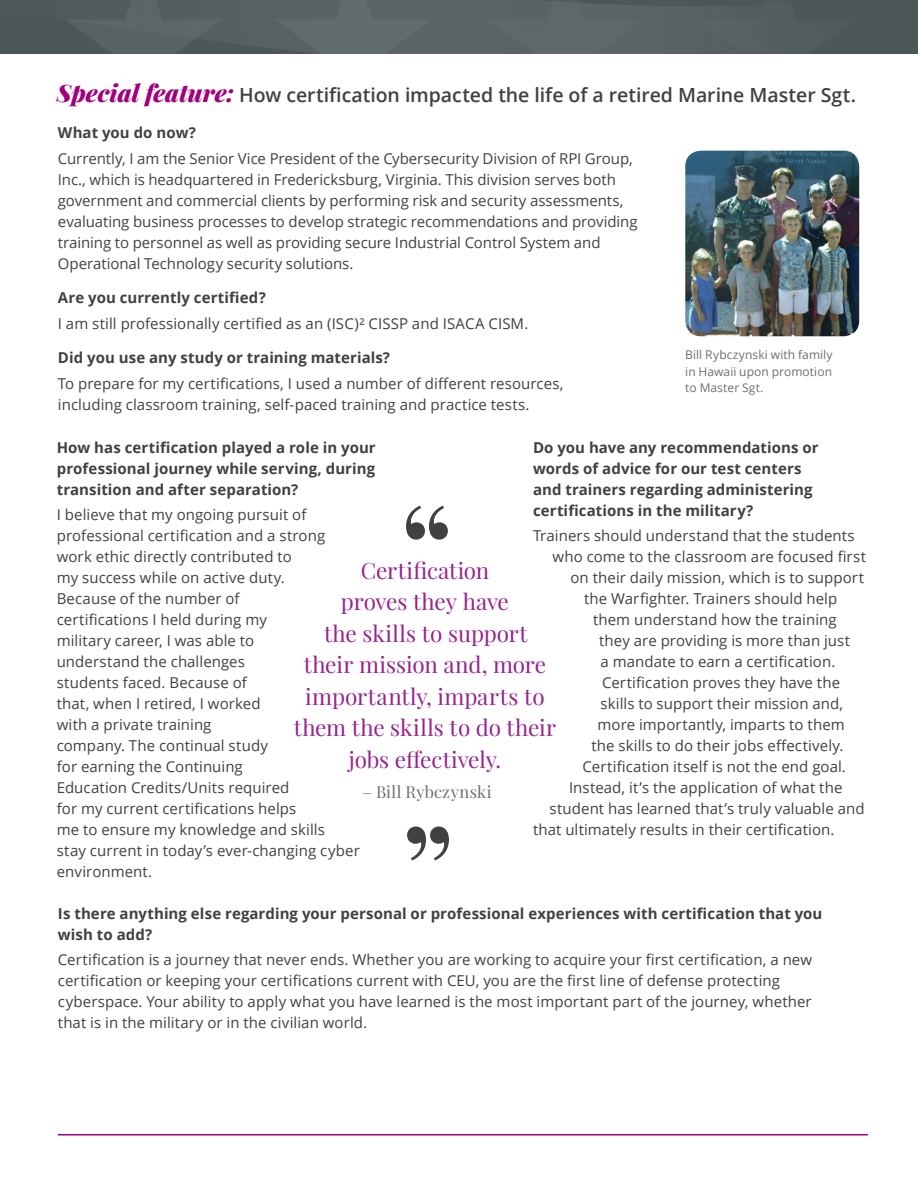
<style>
.page{position:relative;width:918px;height:1188px;background:#fff}
.page>*{position:absolute;margin:0;border:0;box-sizing:border-box;transform-origin:0 0}
.t1{font:22.5px/31.5px "Playfair Display";color:#97238d;text-align:center}
.t2{font:600 19.5px "Open Sans";letter-spacing:-.005em;color:#414042}
.t3{font:16.5px "Playfair Display";letter-spacing:.015em;color:#6d6e71}
.t4{font:15px/21px "Open Sans";letter-spacing:.005em;color:#414042}
.t5{font:700 15px/21px "Open Sans";letter-spacing:.005em;color:#414042}
.t6{font:12px/16.5px "Open Sans";letter-spacing:.005em;color:#6d6e71;text-align:justify}
.s1{font-family:"Playfair Display";font-weight:900;font-style:italic;font-size:24px;color:#a0007d}
</style>
<div class="page">
<hr style="left:58px;top:1134px;width:810px;height:2px;background:#a0007d">
<svg style="left:406px;top:506px;width:42px;height:34px"></svg>
<svg style="left:407px;top:827px;width:42px;height:34px"></svg>
<img style="left:685px;top:151px;width:174px;height:185px">
<svg style="left:0;top:0;width:918px;height:54px;background:#566062"></svg>
<h2 class="t2" style="left:57px;top:82px;width:801px"><span class="s1">Special feature:</span> How certification impacted the life of a retired Marine Master Sgt.</h2>
<p class="t5" style="left:58px;top:122px;width:140px">What you do now?</p>
<p class="t4" style="left:58px;top:147px;width:581px">Currently, I am the Senior Vice President of the Cybersecurity Division of RPI Group, Inc., which is headquartered in Fredericksburg, Virginia. This division serves both government and commercial clients by performing risk and security assessments, evaluating business processes to develop strategic recommendations and providing training to personnel as well as providing secure Industrial Control System and Operational Technology security solutions.</p>
<p class="t5" style="left:58px;top:287px;width:209px">Are you currently certified?</p>
<p class="t4" style="left:58px;top:312px;width:472px">I am still professionally certified as an (ISC)² CISSP and ISACA CISM.</p>
<p class="t5" style="left:58px;top:347px;width:334px">Did you use any study or training materials?</p>
<p class="t4" style="left:58px;top:372px;width:507px">To prepare for my certifications, I used a number of different resources, including classroom training, self-paced training and practice tests.</p>
<p class="t5" style="left:533px;top:436px;width:287px">Do you have any recommendations or words of advice for our test centers and trainers regarding administering certifications in the military?</p>
<p class="t4" style="left:533px;top:525px;width:323px">Trainers should understand that the students</p>
<p class="t4" style="left:553px;top:546px;width:315px">who come to the classroom are focused first</p>
<p class="t4" style="left:571px;top:567px;width:295px">on their daily mission, which is to support</p>
<p class="t4" style="left:584px;top:588px;width:255px">the Warfighter. Trainers should help</p>
<p class="t4" style="left:593px;top:609px;width:245px">them understand how the training</p>
<p class="t4" style="left:599px;top:630px;width:253px">they are providing is more than just</p>
<p class="t4" style="left:601px;top:651px;width:236px">a mandate to earn a certification.</p>
<p class="t4" style="left:602px;top:672px;width:240px">Certification proves they have the</p>
<p class="t4" style="left:601px;top:693px;width:244px">skills to support their mission and,</p>
<p class="t4" style="left:598px;top:714px;width:249px">more importantly, imparts to them</p>
<p class="t4" style="left:592px;top:735px;width:254px">the skills to do their jobs effectively.</p>
<p class="t4" style="left:583px;top:756px;width:265px">Certification itself is not the end goal.</p>
<p class="t4" style="left:569px;top:777px;width:275px">Instead, it’s the application of what the</p>
<p class="t4" style="left:550px;top:798px;width:317px">student has learned that’s truly valuable and</p>
<p class="t4" style="left:533px;top:819px;width:303px">that ultimately results in their certification.</p>
<p class="t6" style="left:685px;top:346px;width:149px">Bill Rybczynski with family in Hawaii upon promotion to Master Sgt.</p>
<p class="t5" style="left:57px;top:436px;width:321px;text-align:justify">How has certification played a role in your professional journey while serving, during transition and after separation?</p>
<p class="t4" style="left:57px;top:504px;width:305px">I believe that my ongoing pursuit of professional certification and a strong work ethic directly contributed to<br>my success while on active duty.<br>Because of the number of<br>certifications I held during my<br>military career, I was able to<br>understand the challenges<br>students faced. Because of<br>that, when I retired, I worked<br>with a private training<br>company. The continual study<br>for earning the Continuing<br>Education Credits/Units required<br>for my current certifications helps<br>me to ensure my knowledge and skills<br>stay current in today’s ever-changing cyber environment.</p>
<h1 class="t1" style="left:294px;top:554px;width:264px">Certification<br>proves they have<br>the skills to support<br>their mission and, more importantly, imparts to them the skills to do their jobs effectively.</h1>
<p class="t3" style="left:363px;top:781px;width:130px">– Bill Rybczynski</p>
<p class="t5" style="left:58px;top:903px;width:766px">Is there anything else regarding your personal or professional experiences with certification that you wish to add?</p>
<p class="t4" style="left:58px;top:949px;width:756px">Certification is a journey that never ends. Whether you are working to acquire your first certification, a new certification or keeping your certifications current with CEU, you are the first line of defense protecting cyberspace. Your ability to apply what you have learned is the most important part of the journey, whether that is in the military or in the civilian world.</p>
</div>
